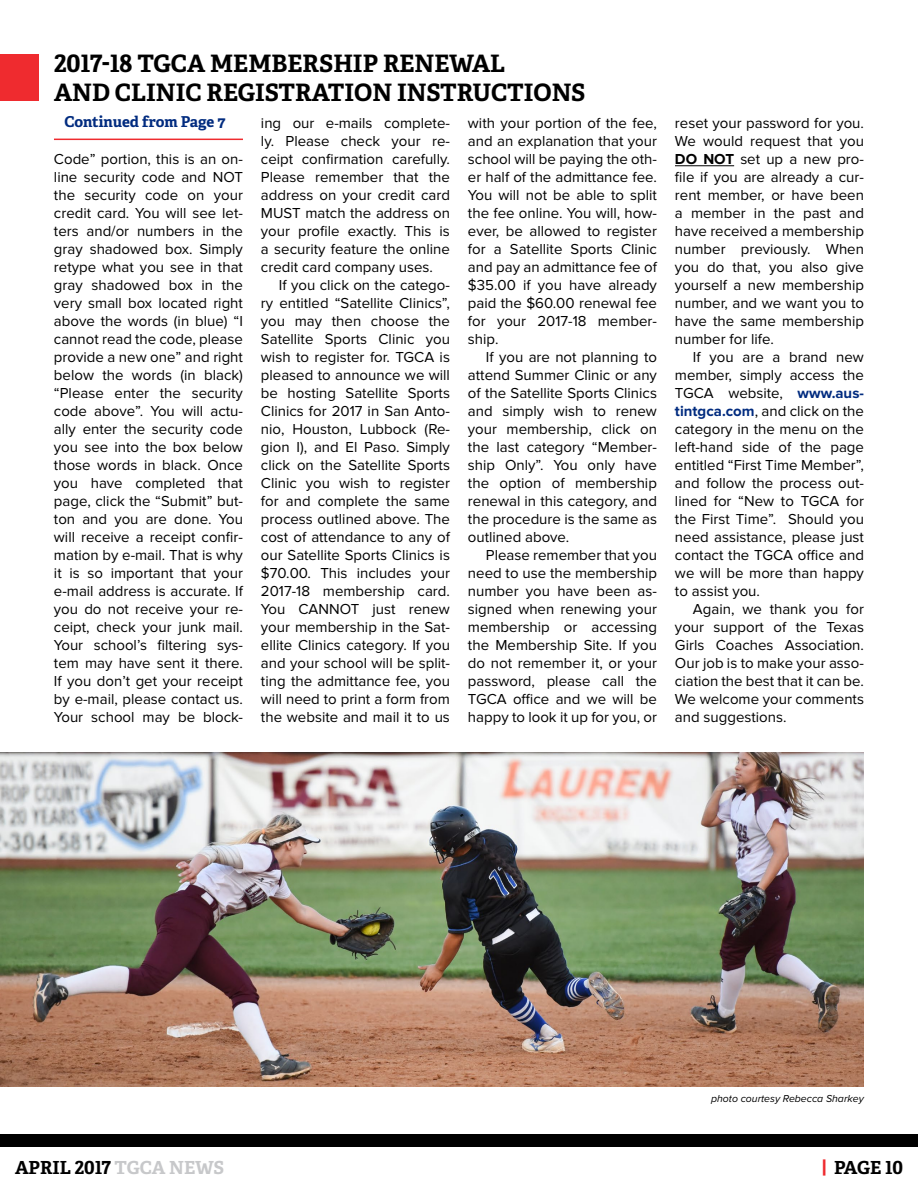
<style>
.page{position:relative;width:918px;height:1188px;background:#fff}
.page>*{position:absolute;margin:0;border:0;box-sizing:border-box;transform-origin:0 0}
.t1{font:700 24px/28.8px "Adelle PE";color:#000}
.t2{font:700 18px "Adelle PE";color:#000}
.t3{font:15px/18px "Proxima Nova";color:#000;text-align:justify}
.t4{font:700 15px "Adelle PE";letter-spacing:-.005em;color:#012b7f}
.t5{font:italic 10.5px "Proxima Nova";color:#000}
.s1{font-weight:700}
.s2{font-weight:700;color:#012b7f}
.s3{color:#c7c8ca}
.s4{color:#ef2b2f}
</style>
<div class="page">
<div style="left:0;top:1134px;width:918px;height:13px;background:#000"></div>
<hr style="left:675px;top:166px;width:59px;height:1px;background:#000">
<hr style="left:54px;top:139px;width:189px;height:1px;background:#ef2b2f">
<div style="left:0;top:54px;width:39px;height:47px;background:#ef2b2f"></div>
<img style="left:0;top:752px;width:864px;height:335px">
<h1 class="t1" style="left:54px;top:48px;width:533px">2017-18 TGCA MEMBERSHIP RENEWAL<br>AND CLINIC REGISTRATION INSTRUCTIONS</h1>
<p class="t4" style="left:64px;top:111px;width:162px">Continued from Page 7</p>
<p class="t3" style="left:54px;top:150px;width:191px">Code” portion, this is an on&shy;line security code and NOT the security code on your credit card. You will see let&shy;ters and/or numbers in the gray shadowed box. Simply retype what you see in that gray shadowed box in the very small box located right above the words (in blue) “I cannot read the code, please provide a new one” and right below the words (in black) “Please enter the security code above”. You will actu&shy;ally enter the security code you see into the box below those words in black. Once you have completed that page, click the “Submit” but&shy;ton and you are done. You will receive a receipt confir&shy;mation by e-mail. That is why it is so important that your e-mail address is accurate. If you do not receive your re&shy;ceipt, check your junk mail.<br>Your school’s filtering sys&shy;tem may have sent it there.<br>If you don’t get your receipt by e-mail, please contact us.<br>Your school may be block-</p>
<p class="t3" style="left:261px;top:114px;width:191px">ing our e-mails complete&shy;ly. Please check your re&shy;ceipt confirmation carefully.<br>Please remember that the address on your credit card MUST match the address on your profile exactly. This is a security feature the online credit card company uses.</p>
<p class="t3" style="left:261px;top:276px;width:191px;text-indent:18px">If you click on the catego&shy;ry entitled “Satellite Clinics”, you may then choose the Satellite Sports Clinic you wish to register for. TGCA is pleased to announce we will be hosting Satellite Sports Clinics for 2017 in San Anto&shy;nio, Houston, Lubbock (Re&shy;gion I), and El Paso. Simply click on the Satellite Sports Clinic you wish to register for and complete the same process outlined above. The cost of attendance to any of our Satellite Sports Clinics is $70.00. This includes your 2017-18 membership card.<br>You CANNOT just renew your membership in the Sat&shy;ellite Clinics category. If you and your school will be split&shy;ting the admittance fee, you will need to print a form from the website and mail it to us</p>
<p class="t3" style="left:468px;top:114px;width:191px">with your portion of the fee, and an explanation that your school will be paying the oth&shy;er half of the admittance fee.<br>You will not be able to split the fee online. You will, how&shy;ever, be allowed to register for a Satellite Sports Clinic and pay an admittance fee of $35.00 if you have already paid the $60.00 renewal fee for your 2017-18 member&shy;ship.</p>
<p class="t3" style="left:468px;top:348px;width:191px;text-indent:18px">If you are not planning to attend Summer Clinic or any of the Satellite Sports Clinics and simply wish to renew your membership, click on the last category “Member&shy;ship Only”. You only have the option of membership renewal in this category, and the procedure is the same as outlined above.</p>
<p class="t3" style="left:468px;top:546px;width:191px;text-indent:18px">Please remember that you need to use the membership number you have been as&shy;signed when renewing your membership or accessing the Membership Site. If you do not remember it, or your password, please call the TGCA office and we will be happy to look it up for you, or</p>
<p class="t3" style="left:675px;top:114px;width:191px">reset your password for you.<br>We would request that you <span class="s1">DO NOT</span> set up a new pro&shy;file if you are already a cur&shy;rent member, or have been a member in the past and have received a membership number previously. When you do that, you also give yourself a new membership number, and we want you to have the same membership number for life.</p>
<p class="t3" style="left:675px;top:348px;width:191px;text-indent:18px">If you are a brand new member, simply access the TGCA website, <span class="s2">www.aus&shy;tintgca.com</span>, and click on the category in the menu on the left-hand side of the page entitled “First Time Member”, and follow the process out&shy;lined for “New to TGCA for the First Time”. Should you need assistance, please just contact the TGCA office and we will be more than happy to assist you.</p>
<p class="t3" style="left:675px;top:600px;width:191px;text-indent:18px">Again, we thank you for your support of the Texas Girls Coaches Association.<br>Our job is to make your asso&shy;ciation the best that it can be.<br>We welcome your comments and suggestions.</p>
<p class="t5" style="left:711px;top:1093px;width:154px">photo courtesy Rebecca Sharkey</p>
<p class="t2" style="left:15px;top:1154px;width:211px">APRIL 2017 <span class="s3">TGCA NEWS</span></p>
<p class="t2" style="left:822px;top:1154px;width:83px"><span class="s4">|</span> PAGE 10</p>
</div>
